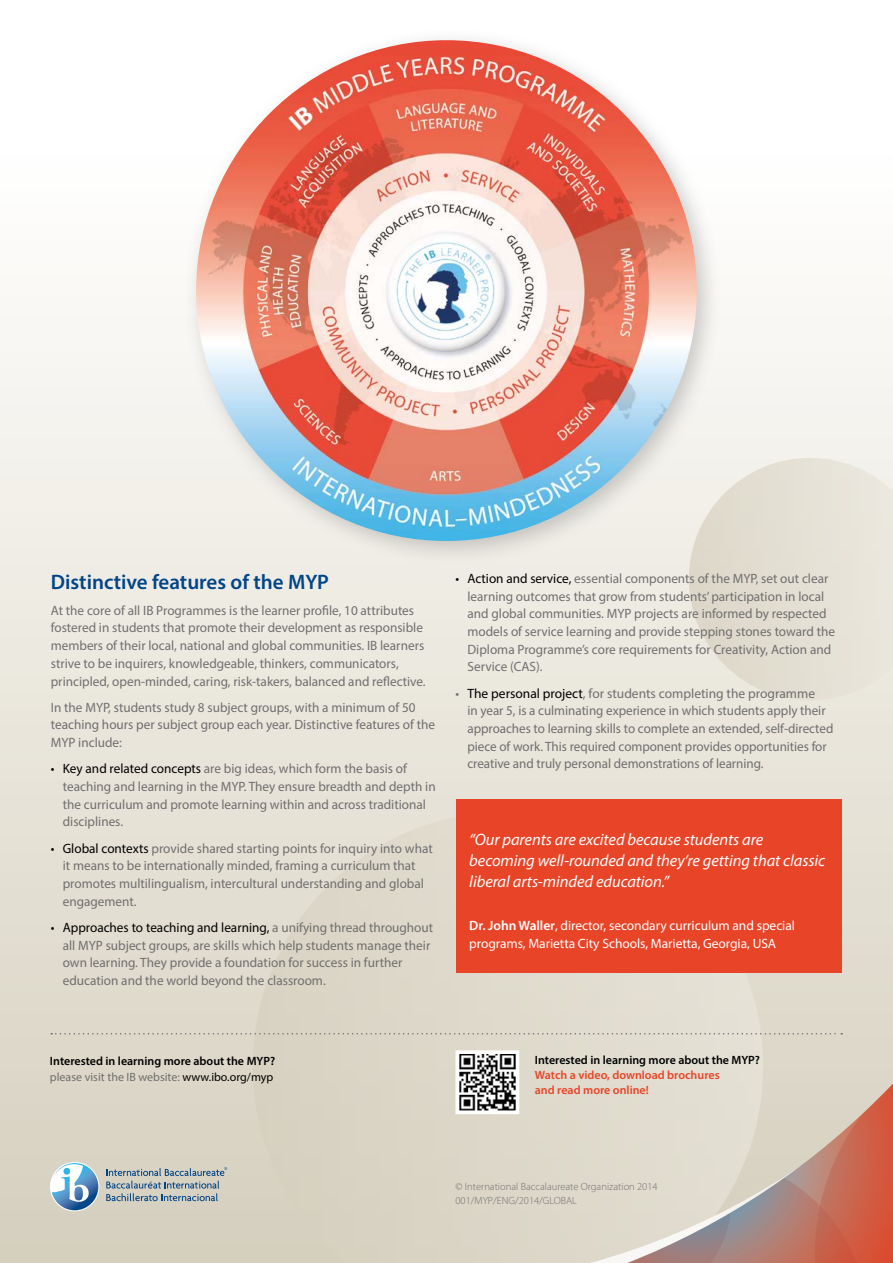
<style>
.page{position:relative;width:893px;height:1263px;background:#fff}
.page>*{position:absolute;margin:0;border:0;box-sizing:border-box;transform-origin:0 0}
.t1{font:600 21px "Myriad Pro";color:#004587}
.t2{font:italic 16.5px/21px "Myriad Pro";letter-spacing:-.005em;color:#fff}
.t3{font:13.5px/17.7px "Myriad Pro";color:#706f6f}
.t4{font:13.5px/18px "Myriad Pro";letter-spacing:-.005em;color:#fff}
.t5{font:600 12px/16.5px "Myriad Pro";color:#000}
.t6{font:600 12px/15px "Myriad Pro";color:#e84427}
.t7{font:300 10.5px/13.5px "Myriad Pro";color:#706f6f}
.s1{color:#000}
.s2{font-weight:600}
.s3{font-weight:400;color:#706f6f}
.s4{font-weight:400}
</style>
<div class="page">
<div style="left:0;top:0;width:893px;height:1263px;background:linear-gradient(to bottom,#fff,#d5cfbd)"></div>
<svg style="left:253px;top:811px;width:510px;height:452px"></svg>
<svg style="left:689px;top:458px;width:204px;height:242px"></svg>
<svg style="left:50px;top:1162px;width:49px;height:49px"></svg>
<svg style="left:52px;top:1163px;width:46px;height:47px"></svg>
<svg style="left:106px;top:1167px;width:121px;height:34px"></svg>
<div style="left:395px;top:1048px;width:498px;height:215px;background:#ddd8c9"></div>
<svg style="left:627px;top:1083px;width:266px;height:180px"></svg>
<svg style="left:51px;top:1033px;width:791px;height:1px"></svg>
<svg style="left:454px;top:1048px;width:67px;height:68px"></svg>
<div style="left:183px;top:27px;width:538px;height:539px;background:#706f6f;opacity:.35"></div>
<img style="left:196px;top:40px;width:501px;height:501px;border-radius:250px">
<div style="left:457px;top:799px;width:385px;height:173px;background:#e84427"></div>
<h1 class="t1" style="left:51px;top:568px;width:280px">Distinctive features of the MYP</h1>
<p class="t3" style="left:51px;top:601px;width:376px">At the core of all IB Programmes is the learner profile, 10 attributes fostered in students that promote their development as responsible members of their local, national and global communities. IB learners strive to be inquirers, knowledgeable, thinkers, communicators, principled, open-minded, caring, risk-takers, balanced and reflective.</p>
<p class="t3" style="left:51px;top:698px;width:386px">In the MYP, students study 8 subject groups, with a minimum of 50 teaching hours per subject group each year. Distinctive features of the<br>MYP include:</p>
<p class="t3" style="left:63px;top:760px;width:374px;text-indent:-12px"><span class="s1">• Key and related concepts</span> are big ideas, which form the basis of teaching and learning in the MYP. They ensure breadth and depth in the curriculum and promote learning within and across traditional disciplines.</p>
<p class="t3" style="left:63px;top:839px;width:371px;text-indent:-12px"><span class="s1">• Global contexts</span> provide shared starting points for inquiry into what it means to be internationally minded, framing a curriculum that promotes multilingualism, intercultural understanding and global engagement.</p>
<p class="t3" style="left:63px;top:918px;width:372px;text-indent:-12px"><span class="s1">• Approaches to teaching and learning,</span> a unifying thread throughout all MYP subject groups, are skills which help students manage their own learning. They provide a foundation for success in further education and the world beyond the classroom.</p>
<p class="t3" style="left:467px;top:569px;width:369px;text-indent:-12px"><span class="s1">• Action and service,</span> essential components of the MYP, set out clear learning outcomes that grow from students’ participation in local and global communities. MYP projects are informed by respected models of service learning and provide stepping stones toward the Diploma Programme’s core requirements for Creativity, Action and Service (CAS).</p>
<p class="t3" style="left:467px;top:684px;width:367px;text-indent:-12px">• <span class="s1">The personal project</span>, for students completing the programme<br>in year 5, is a culminating experience in which students apply their approaches to learning skills to complete an extended, self-directed piece of work. This required component provides opportunities for creative and truly personal demonstrations of learning.</p>
<p class="t2" style="left:469px;top:829px;width:357px">“Our parents are excited because students are becoming well-rounded and they’re getting that classic liberal arts-minded education.”</p>
<p class="t4" style="left:469px;top:916px;width:327px"><span class="s2">Dr. John Waller</span>, director, secondary curriculum and special programs, Marietta City Schools, Marietta, Georgia, USA</p>
<p class="t5" style="left:50px;top:1052px;width:227px">Interested in learning more about the MYP? <span class="s3">please visit the IB website:</span> <span class="s4">www.ibo.org/myp</span></p>
<p class="t5" style="left:535px;top:1052px;width:227px">Interested in learning more about the MYP?</p>
<p class="t6" style="left:535px;top:1067px;width:186px">Watch a video, download brochures and read more online!</p>
<p class="t7" style="left:455px;top:1180px;width:204px">© International Baccalaureate Organization 2014<br>001/MYP/ENG/2014/GLOBAL</p>
</div>
